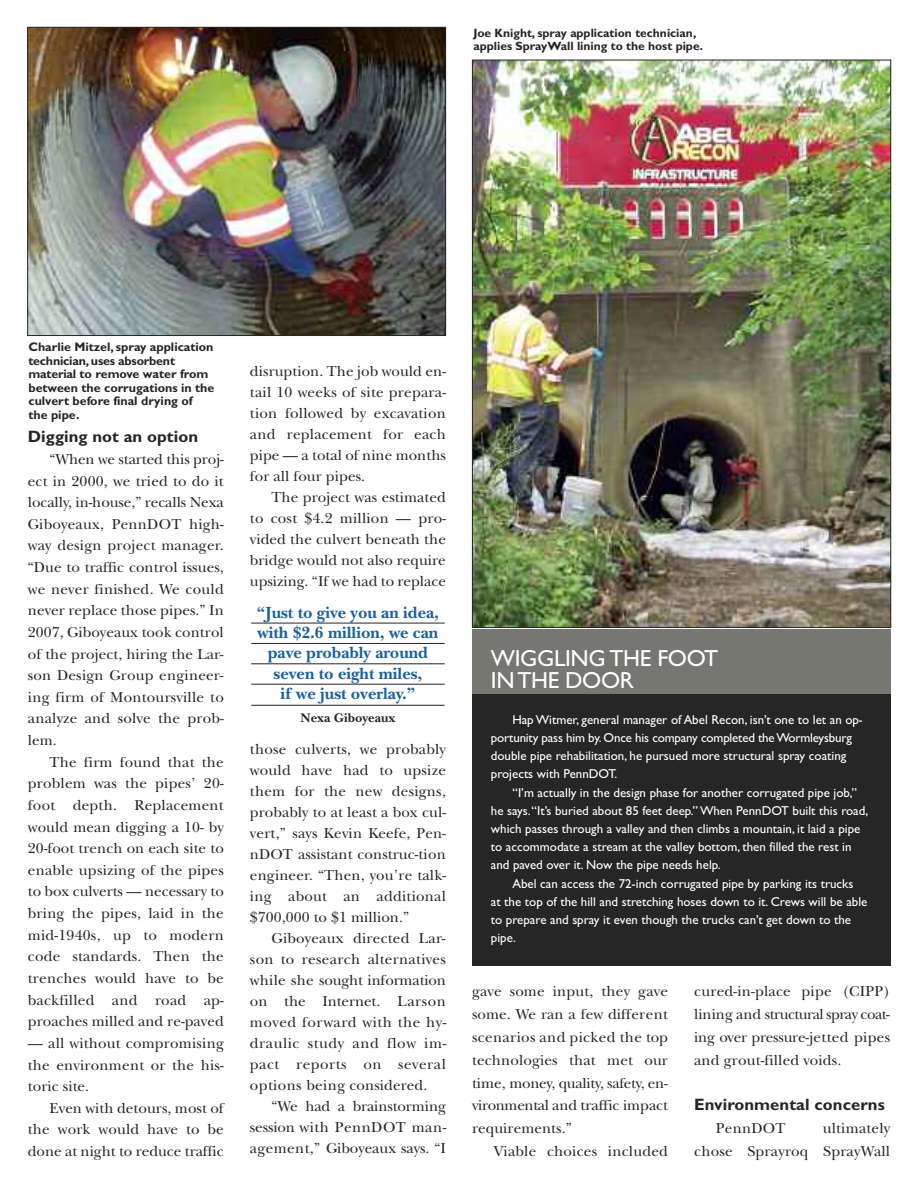
<style>
.page{position:relative;width:918px;height:1188px;background:#fff}
.page>*{position:absolute;margin:0;border:0;box-sizing:border-box;transform-origin:0 0}
.t1{font:23.25px/21.8px "Gill Sans";letter-spacing:-.015em;color:#fff}
.t2{font:700 16.8px/20.4px "New Baskerville";color:#1a609d;text-align:center}
.t3{font:700 16.5px "Gill Sans";letter-spacing:.005em;color:#272627}
.t4{font:15px/22.8px "New Baskerville";letter-spacing:.015em;color:#272627;text-align:justify}
.t5{font:15px "New Baskerville";letter-spacing:-.005em;color:#272627}
.t6{font:15px "New Baskerville";letter-spacing:.035em;color:#272627}
.t7{font:15px "New Baskerville";letter-spacing:-.015em;color:#272627}
.t8{font:15px "New Baskerville";letter-spacing:-.01em;color:#272627}
.t9{font:700 13.05px "New Baskerville";color:#272627}
.t10{font:12.9px "Gill Sans";color:#fff}
.t11{font:700 12.45px/13.5px "Gill Sans";color:#272627}
.t12{font:700 12px/13px "Gill Sans";color:#272627}
</style>
<div class="page">
<img style="left:474px;top:62px;width:415px;height:564px">
<div style="left:472px;top:630px;width:419px;height:64px;background:#777771"></div>
<div style="left:472px;top:694px;width:419px;height:271px;background:#272627"></div>
<img style="left:29px;top:29px;width:415px;height:305px">
<div style="left:27px;top:27px;width:419px;height:309px;border:1px solid #272627"></div>
<hr style="left:251px;top:623px;width:194px;height:1px;background:#272627">
<hr style="left:251px;top:643px;width:194px;height:1px;background:#272627">
<hr style="left:251px;top:664px;width:194px;height:1px;background:#272627">
<hr style="left:251px;top:684px;width:194px;height:1px;background:#272627">
<hr style="left:251px;top:705px;width:194px;height:1px;background:#272627">
<p class="t12" style="left:474px;top:27px;width:231px">Joe Knight, spray application technician, applies SprayWall lining to the host pipe.</p>
<p class="t11" style="left:28px;top:341px;width:187px">Charlie Mitzel, spray application technician, uses absorbent material to remove water from between the corrugations in the culvert before final drying of the pipe.</p>
<p class="t3" style="left:28px;top:430px;width:172px">Digging not an option</p>
<p class="t5" style="left:49px;top:454px;width:176px">“When we started this proj-</p>
<p class="t4" style="left:28px;top:471px;width:197px">ect in 2000, we tried to do it</p>
<p class="t5" style="left:28px;top:497px;width:197px">locally, in-house,” recalls Nexa</p>
<p class="t4" style="left:28px;top:515px;width:198px">Giboyeaux, PennDOT high-</p>
<p class="t4" style="left:28px;top:536px;width:197px">way design project manager.</p>
<p class="t4" style="left:28px;top:558px;width:197px">“Due to traffic control issues,</p>
<p class="t4" style="left:28px;top:579px;width:197px">we never finished. We could</p>
<p class="t4" style="left:28px;top:601px;width:197px">never replace those pipes.” In</p>
<p class="t4" style="left:28px;top:623px;width:197px">2007, Giboyeaux took control</p>
<p class="t4" style="left:28px;top:644px;width:197px">of the project, hiring the Lar-</p>
<p class="t4" style="left:28px;top:666px;width:197px">son Design Group engineer-</p>
<p class="t4" style="left:28px;top:688px;width:197px">ing firm of Montoursville to</p>
<p class="t4" style="left:28px;top:709px;width:198px">analyze and solve the prob-</p>
<p class="t4" style="left:28px;top:731px;width:31px">lem.</p>
<p class="t4" style="left:49px;top:752px;width:176px">The firm found that the</p>
<p class="t4" style="left:28px;top:774px;width:197px">problem was the pipes’ 20-</p>
<p class="t4" style="left:28px;top:796px;width:197px">foot depth. Replacement</p>
<p class="t4" style="left:28px;top:817px;width:197px">would mean digging a 10- by</p>
<p class="t4" style="left:28px;top:839px;width:197px">20-foot trench on each site to</p>
<p class="t4" style="left:28px;top:861px;width:197px">enable upsizing of the pipes</p>
<p class="t4" style="left:28px;top:882px;width:197px">to box culverts — necessary to</p>
<p class="t4" style="left:28px;top:904px;width:197px">bring the pipes, laid in the</p>
<p class="t4" style="left:28px;top:925px;width:197px">mid-1940s, up to modern</p>
<p class="t4" style="left:28px;top:947px;width:197px">code standards. Then the</p>
<p class="t4" style="left:28px;top:969px;width:197px">trenches would have to be</p>
<p class="t4" style="left:28px;top:990px;width:198px">backfilled and road ap-</p>
<p class="t4" style="left:28px;top:1012px;width:197px">proaches milled and re-paved</p>
<p class="t4" style="left:28px;top:1034px;width:198px">— all without compromising</p>
<p class="t4" style="left:28px;top:1055px;width:198px">the environment or the his-</p>
<p class="t4" style="left:28px;top:1077px;width:63px">toric site.</p>
<p class="t4" style="left:49px;top:1098px;width:176px">Even with detours, most of</p>
<p class="t4" style="left:28px;top:1120px;width:197px">the work would have to be</p>
<p class="t4" style="left:28px;top:1142px;width:197px">done at night to reduce traffic</p>
<p class="t4" style="left:250px;top:362px;width:198px">disruption. The job would en-</p>
<p class="t4" style="left:250px;top:383px;width:198px">tail 10 weeks of site prepara-</p>
<p class="t4" style="left:250px;top:404px;width:197px">tion followed by excavation</p>
<p class="t4" style="left:250px;top:425px;width:197px">and replacement for each</p>
<p class="t4" style="left:250px;top:446px;width:197px">pipe — a total of nine months</p>
<p class="t4" style="left:250px;top:467px;width:117px">for all four pipes.</p>
<p class="t4" style="left:272px;top:488px;width:176px">The project was estimated</p>
<p class="t4" style="left:250px;top:509px;width:198px">to cost $4.2 million — pro-</p>
<p class="t4" style="left:250px;top:530px;width:197px">vided the culvert beneath the</p>
<p class="t4" style="left:250px;top:551px;width:197px">bridge would not also require</p>
<p class="t4" style="left:250px;top:572px;width:197px">upsizing. “If we had to replace</p>
<p class="t2" style="left:257px;top:602px;width:183px">“Just to give you an idea, with $2.6 million, we can pave probably around seven to eight miles,<br>if we just overlay.”</p>
<p class="t9" style="left:300px;top:710px;width:96px">Nexa Giboyeaux</p>
<p class="t4" style="left:250px;top:740px;width:197px">those culverts, we probably</p>
<p class="t4" style="left:250px;top:761px;width:197px">would have had to upsize</p>
<p class="t4" style="left:250px;top:782px;width:197px">them for the new designs,</p>
<p class="t4" style="left:250px;top:803px;width:198px">probably to at least a box cul-</p>
<p class="t4" style="left:250px;top:824px;width:197px">vert,” says Kevin Keefe, Pen-</p>
<p class="t4" style="left:250px;top:845px;width:197px">nDOT assistant construc-tion</p>
<p class="t4" style="left:250px;top:866px;width:198px">engineer. “Then, you’re talk-</p>
<p class="t4" style="left:250px;top:887px;width:197px">ing about an additional</p>
<p class="t4" style="left:250px;top:908px;width:161px">$700,000 to $1 million.”</p>
<p class="t4" style="left:272px;top:929px;width:175px">Giboyeaux directed Lar-</p>
<p class="t4" style="left:250px;top:950px;width:197px">son to research alternatives</p>
<p class="t8" style="left:250px;top:975px;width:197px">while she sought information</p>
<p class="t5" style="left:250px;top:996px;width:197px">on the Internet. Larson</p>
<p class="t6" style="left:250px;top:1017px;width:198px">moved forward with the hy-</p>
<p class="t6" style="left:250px;top:1038px;width:198px">draulic study and flow im-</p>
<p class="t6" style="left:250px;top:1059px;width:197px">pact reports on several</p>
<p class="t4" style="left:250px;top:1076px;width:179px">options being considered.</p>
<p class="t5" style="left:272px;top:1101px;width:176px">“We had a brainstorming</p>
<p class="t6" style="left:250px;top:1122px;width:198px">session with PennDOT man-</p>
<p class="t4" style="left:250px;top:1139px;width:197px">agement,” Giboyeaux says. “I</p>
<p class="t1" style="left:491px;top:647px;width:229px">WIGGLING THE FOOT<br>INTHE DOOR</p>
<p class="t10" style="left:512px;top:712px;width:352px">HapWitmer, general manager of Abel Recon, isn’t one to let an op-</p>
<p class="t10" style="left:491px;top:730px;width:363px">portunity pass him by. Once his company completed theWormleysburg</p>
<p class="t10" style="left:491px;top:748px;width:357px">double pipe rehabilitation, he pursued more structural spray coating</p>
<p class="t10" style="left:491px;top:766px;width:128px">projects with PennDOT.</p>
<p class="t10" style="left:512px;top:785px;width:346px">“I’m actually in the design phase for another corrugated pipe job,”</p>
<p class="t10" style="left:491px;top:803px;width:379px">he says.“It’s buried about 85 feet deep.”When PennDOT built this road,</p>
<p class="t10" style="left:491px;top:821px;width:371px">which passes through a valley and then climbs a mountain, it laid a pipe</p>
<p class="t10" style="left:491px;top:839px;width:362px">to accommodate a stream at the valley bottom, then filled the rest in</p>
<p class="t10" style="left:491px;top:857px;width:231px">and paved over it. Now the pipe needs help.</p>
<p class="t10" style="left:512px;top:876px;width:343px">Abel can access the 72-inch corrugated pipe by parking its trucks</p>
<p class="t10" style="left:491px;top:894px;width:378px">at the top of the hill and stretching hoses down to it. Crews will be able</p>
<p class="t10" style="left:491px;top:912px;width:362px">to prepare and spray it even though the trucks can’t get down to the</p>
<p class="t10" style="left:491px;top:930px;width:27px">pipe.</p>
<p class="t4" style="left:472px;top:982px;width:197px">gave some input, they gave</p>
<p class="t4" style="left:472px;top:1005px;width:197px">some. We ran a few different</p>
<p class="t4" style="left:472px;top:1028px;width:197px">scenarios and picked the top</p>
<p class="t4" style="left:472px;top:1051px;width:197px">technologies that met our</p>
<p class="t7" style="left:472px;top:1078px;width:197px">time, money, quality, safety, en-</p>
<p class="t4" style="left:472px;top:1096px;width:197px">vironmental and traffic impact</p>
<p class="t4" style="left:472px;top:1119px;width:101px">requirements.”</p>
<p class="t4" style="left:494px;top:1142px;width:176px">Viable choices included</p>
<p class="t4" style="left:694px;top:982px;width:197px">cured-in-place pipe (CIPP) lining and structural spray coat&shy;ing over pressure-jetted pipes and grout-filled voids.</p>
<p class="t3" style="left:694px;top:1099px;width:192px">Environmental concerns</p>
<p class="t4" style="left:716px;top:1119px;width:71px">PennDOT</p>
<p class="t4" style="left:694px;top:1119px;width:197px;text-align:right">ultimately<br>chose Sprayroq SprayWall</p>
</div>
